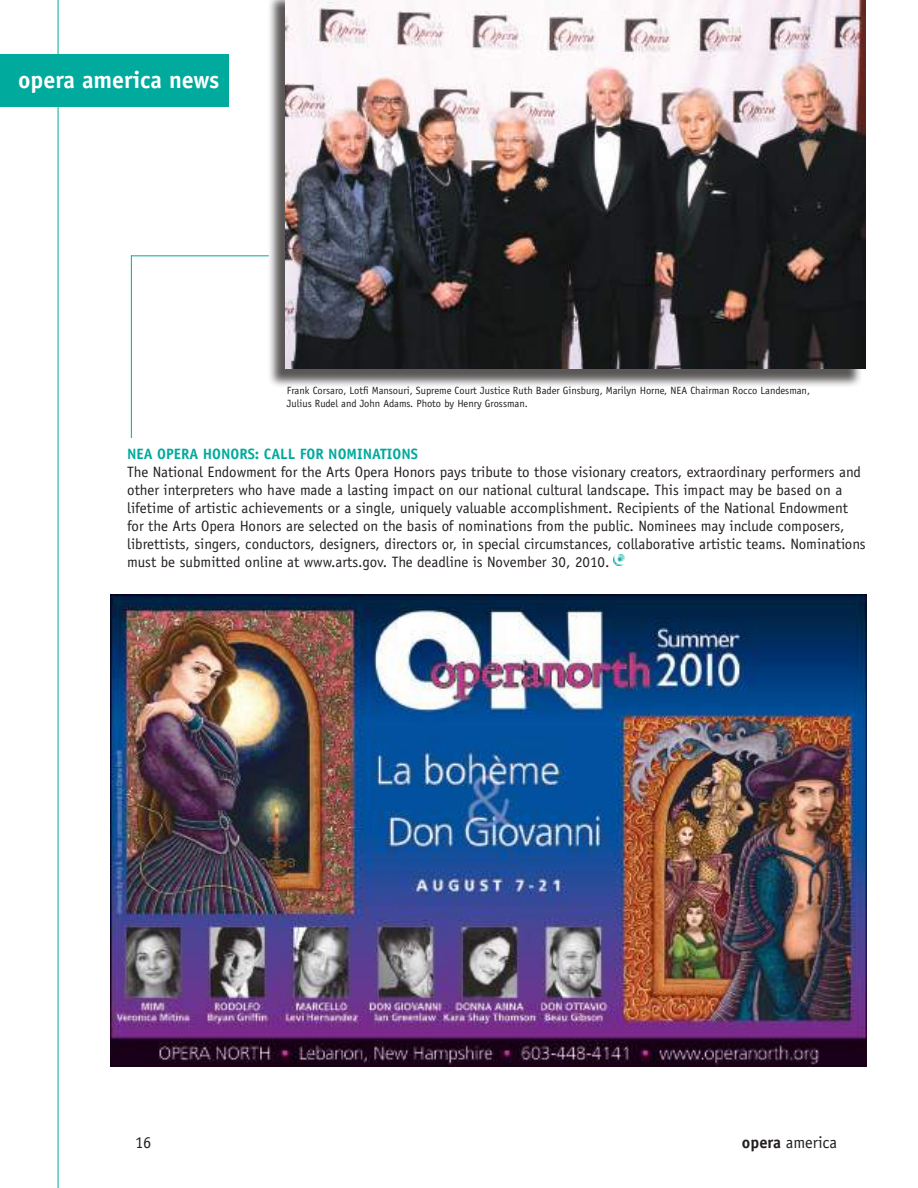
<style>
.page{position:relative;width:918px;height:1188px;background:#fff}
.page>*{position:absolute;margin:0;border:0;box-sizing:border-box;transform-origin:0 0}
.t1{font:700 24px "Officina Sans";color:#fff}
.t2{font:16.5px "Officina Sans";color:#241f1f}
.t3{font:15px/18px "Officina Sans";color:#241f1f}
.t4{font:700 15px "Officina Sans";color:#00aa9d}
.t5{font:10.5px/12.6px "Officina Sans";color:#241f1f}
.s1{font-weight:700}
</style>
<div class="page">
<hr style="left:58px;top:0;width:1px;height:1188px;background:#00aa9d">
<div style="left:0;top:54px;width:228px;height:52px;background:#00aa9d"></div>
<hr style="left:131px;top:255px;width:138px;height:1px;background:#00aa9d">
<hr style="left:131px;top:255px;width:1px;height:183px;background:#00aa9d">
<svg style="left:613px;top:555px;width:11px;height:10px"></svg>
<div style="left:267px;top:0;width:596px;height:388px;background:#241f1f;opacity:.75"></div>
<img style="left:286px;top:0;width:580px;height:369px">
<img style="left:110px;top:594px;width:756px;height:473px">
<h1 class="t1" style="left:18px;top:65px;width:203px">opera america news</h1>
<p class="t5" style="left:287px;top:384px;width:525px">Frank Corsaro, Lotfi Mansouri, Supreme Court Justice Ruth Bader Ginsburg, Marilyn Horne, NEA Chairman Rocco Landesman,<br>Julius Rudel and John Adams. Photo by Henry Grossman.</p>
<p class="t4" style="left:127px;top:444px;width:292px">NEA OPERA HONORS: CALL FOR NOMINATIONS</p>
<p class="t3" style="left:127px;top:463px;width:740px">The National Endowment for the Arts Opera Honors pays tribute to those visionary creators, extraordinary performers and other interpreters who have made a lasting impact on our national cultural landscape. This impact may be based on a lifetime of artistic achievements or a single, uniquely valuable accomplishment. Recipients of the National Endowment for the Arts Opera Honors are selected on the basis of nominations from the public. Nominees may include composers, librettists, singers, conductors, designers, directors or, in special circumstances, collaborative artistic teams. Nominations must be submitted online at www.arts.gov. The deadline is November 30, 2010.</p>
<p class="t2" style="left:135px;top:1132px;width:18px">16</p>
<p class="t2" style="left:742px;top:1133px;width:97px"><span class="s1">opera</span> america</p>
</div>
